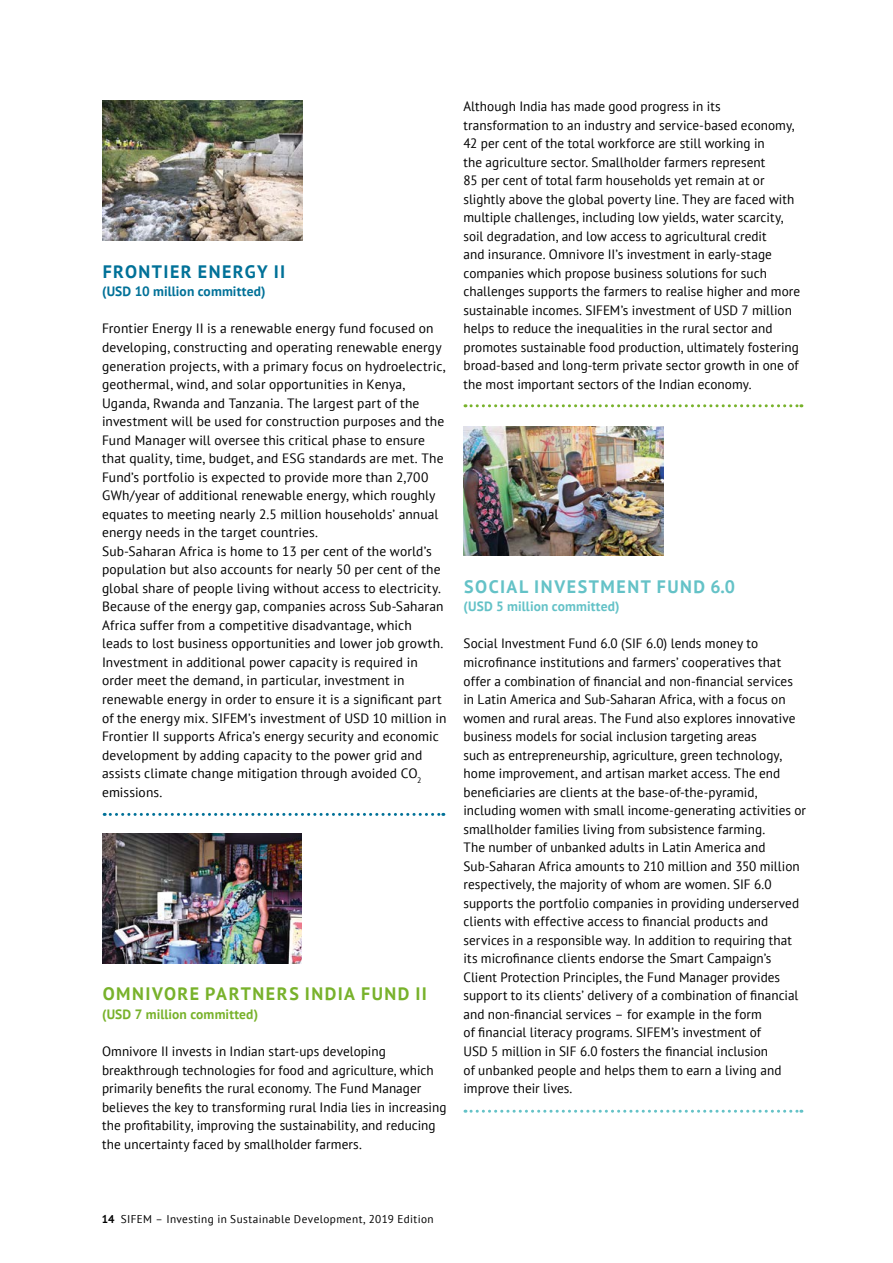
<style>
.page{position:relative;width:893px;height:1263px;background:#fff}
.page>*{position:absolute;margin:0;border:0;box-sizing:border-box;transform-origin:0 0}
.t1{font:700 18px "PT Sans";letter-spacing:.085em;color:#78b22b}
.t2{font:700 18px "PT Sans";letter-spacing:.085em;color:#64c2c7}
.t3{font:700 18px "PT Sans";letter-spacing:.085em;color:#007198}
.t4{font:13.5px/18.5px "PT Sans";letter-spacing:.005em;color:#000}
.t5{font:700 13.5px "PT Sans";letter-spacing:.01em;color:#007198}
.t6{font:700 13.5px "PT Sans";letter-spacing:.01em;color:#78b22b}
.t7{font:700 13.5px "PT Sans";letter-spacing:.01em;color:#64c2c7}
.t8{font:11.25px "PT Sans";letter-spacing:.035em;color:#000}
.s1{font-weight:700}
</style>
<div class="page">
<svg style="left:104px;top:813px;width:340px;height:3px"></svg>
<svg style="left:465px;top:404px;width:337px;height:3px"></svg>
<img style="left:102px;top:100px;width:200px;height:140px">
<img style="left:102px;top:834px;width:200px;height:129px">
<img style="left:463px;top:426px;width:200px;height:130px">
<svg style="left:465px;top:1110px;width:337px;height:3px"></svg>
<h1 class="t3" style="left:103px;top:260px;width:184px">FRONTIER ENERGY II</h1>
<p class="t5" style="left:102px;top:283px;width:165px">(USD 10 million committed)</p>
<p class="t4" style="left:102px;top:319px;width:346px">Frontier Energy II is a renewable energy fund focused on developing, constructing and operating renewable energy generation projects, with a primary focus on hydroelectric, geothermal, wind, and solar opportunities in Kenya, Uganda, Rwanda and Tanzania. The largest part of the investment will be used for construction purposes and the Fund Manager will oversee this critical phase to ensure that quality, time, budget, and ESG standards are met. The Fund’s portfolio is expected to provide more than 2,700<br>GWh/year of additional renewable energy, which roughly equates to meeting nearly 2.5 million households’ annual energy needs in the target countries.<br>Sub-Saharan Africa is home to 13 per cent of the world’s population but also accounts for nearly 50 per cent of the global share of people living without access to electricity.<br>Because of the energy gap, companies across Sub-Saharan Africa suffer from a competitive disadvantage, which<br>leads to lost business opportunities and lower job growth.<br>Investment in additional power capacity is required in order meet the demand, in particular, investment in renewable energy in order to ensure it is a significant part of the energy mix. SIFEM’s investment of USD 10 million in Frontier II supports Africa’s energy security and economic development by adding capacity to the power grid and assists climate change mitigation through avoided CO<sub>2 </sub>emissions.</p>
<h1 class="t1" style="left:103px;top:982px;width:326px">OMNIVORE PARTNERS INDIA FUND II</h1>
<p class="t6" style="left:102px;top:1005px;width:158px">(USD 7 million committed)</p>
<p class="t4" style="left:102px;top:1042px;width:346px">Omnivore II invests in Indian start-ups developing breakthrough technologies for food and agriculture, which primarily benefits the rural economy. The Fund Manager believes the key to transforming rural India lies in increasing the profitability, improving the sustainability, and reducing the uncertainty faced by smallholder farmers.</p>
<p class="t4" style="left:463px;top:97px;width:338px">Although India has made good progress in its transformation to an industry and service-based economy, 42 per cent of the total workforce are still working in<br>the agriculture sector. Smallholder farmers represent<br>85 per cent of total farm households yet remain at or slightly above the global poverty line. They are faced with multiple challenges, including low yields, water scarcity, soil degradation, and low access to agricultural credit<br>and insurance. Omnivore II’s investment in early-stage companies which propose business solutions for such challenges supports the farmers to realise higher and more sustainable incomes. SIFEM’s investment of USD 7 million helps to reduce the inequalities in the rural sector and promotes sustainable food production, ultimately fostering broad-based and long-term private sector growth in one of the most important sectors of the Indian economy.</p>
<h1 class="t2" style="left:464px;top:575px;width:272px">SOCIAL INVESTMENT FUND 6.0</h1>
<p class="t7" style="left:463px;top:598px;width:158px">(USD 5 million committed)</p>
<p class="t4" style="left:463px;top:634px;width:344px">Social Investment Fund 6.0 (SIF 6.0) lends money to microfinance institutions and farmers’ cooperatives that offer a combination of financial and non-financial services in Latin America and Sub-Saharan Africa, with a focus on women and rural areas. The Fund also explores innovative business models for social inclusion targeting areas<br>such as entrepreneurship, agriculture, green technology, home improvement, and artisan market access. The end beneficiaries are clients at the base-of-the-pyramid, including women with small income-generating activities or smallholder families living from subsistence farming.<br>The number of unbanked adults in Latin America and Sub-Saharan Africa amounts to 210 million and 350 million respectively, the majority of whom are women. SIF 6.0 supports the portfolio companies in providing underserved clients with effective access to financial products and services in a responsible way. In addition to requiring that its microfinance clients endorse the Smart Campaign’s Client Protection Principles, the Fund Manager provides support to its clients’ delivery of a combination of financial and non-financial services – for example in the form<br>of financial literacy programs. SIFEM’s investment of<br>USD 5 million in SIF 6.0 fosters the financial inclusion<br>of unbanked people and helps them to earn a living and improve their lives.</p>
<p class="t8" style="left:102px;top:1212px;width:334px"><span class="s1">14</span> SIFEM – Investing in Sustainable Development, 2019 Edition</p>
</div>
